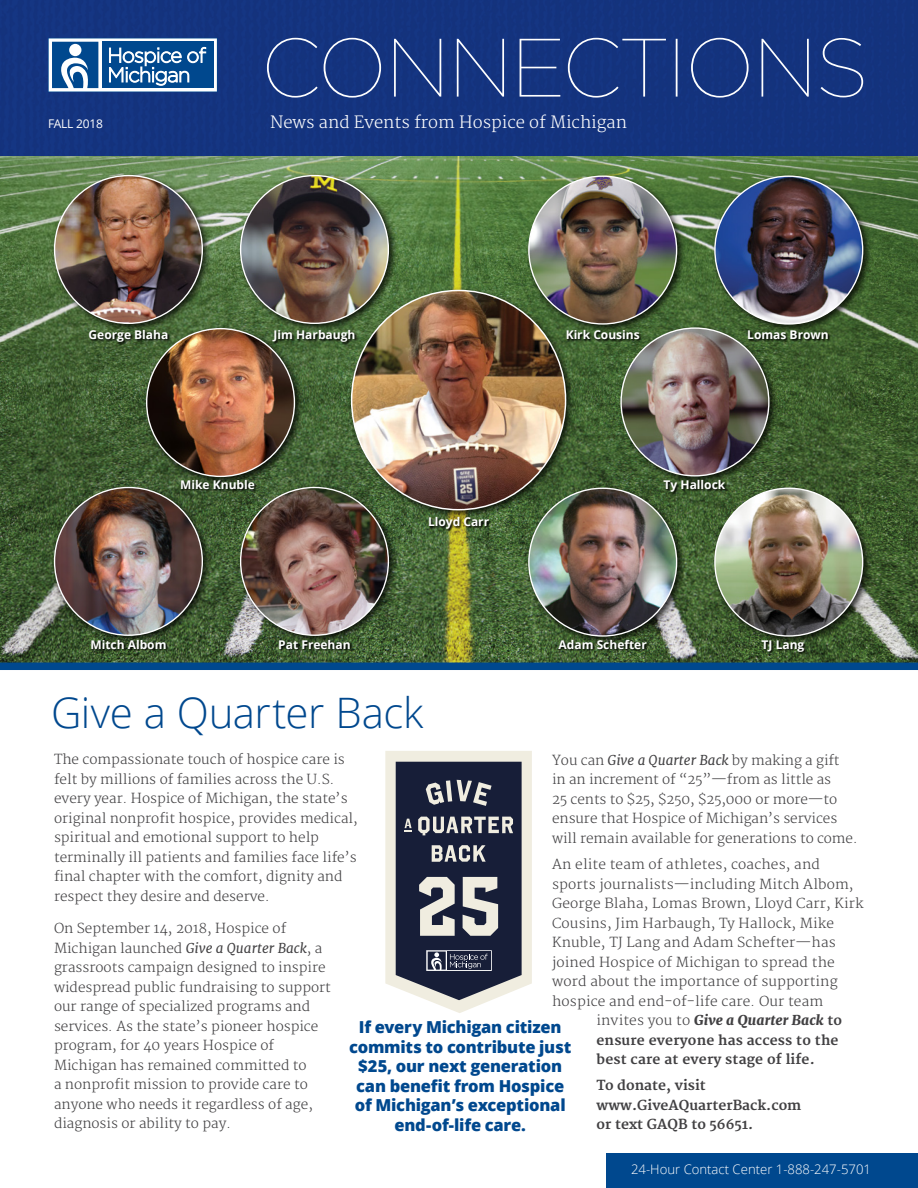
<style>
.page{position:relative;width:918px;height:1188px;background:#fff}
.page>*{position:absolute;margin:0;border:0;box-sizing:border-box;transform-origin:0 0}
.t1{font:300 42px "Open Sans";letter-spacing:-.01em;color:#00488e}
.t2{font:800 16.5px/19.5px "Open Sans";letter-spacing:-.015em;color:#00488e;text-align:center}
.t3{font:300 16.5px "Merriweather";color:#fff}
.t4{font:300 13.5px/19.5px "Merriweather";color:#414042}
.t5{font:700 13.5px/19.5px "Merriweather";color:#414042}
.t6{font:italic 800 13.5px "Merriweather";letter-spacing:.01em;color:#414042}
.t7{font:300 13.2px "Open Sans";color:#fff}
.t8{font:700 12px "Open Sans";color:#fff}
.t9{font:12px "Open Sans";letter-spacing:-.02em;color:#fff}
.s1{font-weight:400;font-style:italic}
.s2{font-weight:300;font-style:normal}
.s3{font-weight:700;font-style:normal}
</style>
<div class="page">
<img style="left:0;top:156px;width:918px;height:507px">
<div style="left:0;top:0;width:918px;height:156px;background:#14337d"></div>
<div style="left:0;top:663px;width:918px;height:7px;background:#00488e"></div>
<svg style="left:267px;top:38px;width:596px;height:60px;background:#284589"></svg>
<svg style="left:48px;top:38px;width:170px;height:54px"></svg>
<div style="left:606px;top:1154px;width:312px;height:34px;background:#00488e"></div>
<svg style="left:385px;top:751px;width:147px;height:262px;background:#6e717d"></svg>
<div style="left:51px;top:172px;width:161px;height:161px;background:#000;opacity:.75"></div>
<img style="left:55px;top:176px;width:147px;height:147px">
<div style="left:237px;top:172px;width:161px;height:161px;background:#000;opacity:.75"></div>
<img style="left:241px;top:176px;width:147px;height:147px">
<div style="left:51px;top:484px;width:161px;height:161px;background:#000;opacity:.75"></div>
<img style="left:55px;top:487px;width:147px;height:148px;border-radius:74px">
<div style="left:711px;top:172px;width:162px;height:162px;background:#000;opacity:.75"></div>
<img style="left:715px;top:176px;width:148px;height:148px;border-radius:74px">
<div style="left:143px;top:325px;width:161px;height:161px;background:#000;opacity:.75"></div>
<img style="left:147px;top:329px;width:147px;height:147px;border-radius:74px">
<div style="left:237px;top:484px;width:161px;height:161px;background:#000;opacity:.75"></div>
<img style="left:241px;top:487px;width:147px;height:148px;border-radius:74px">
<div style="left:348px;top:287px;width:227px;height:232px;background:#000;opacity:.75"></div>
<img style="left:352px;top:290px;width:214px;height:220px">
<div style="left:525px;top:172px;width:162px;height:162px;background:#000;opacity:.75"></div>
<img style="left:529px;top:176px;width:148px;height:148px;border-radius:74px">
<div style="left:525px;top:484px;width:162px;height:162px;background:#000;opacity:.75"></div>
<img style="left:529px;top:489px;width:148px;height:147px">
<div style="left:617px;top:324px;width:162px;height:162px;background:#000;opacity:.75"></div>
<img style="left:621px;top:328px;width:148px;height:148px;border-radius:74px">
<div style="left:711px;top:484px;width:162px;height:162px;background:#000;opacity:.75"></div>
<img style="left:715px;top:488px;width:148px;height:148px;border-radius:74px">
<svg style="left:429px;top:517px;width:63px;height:16px"></svg>
<svg style="left:664px;top:480px;width:64px;height:16px"></svg>
<svg style="left:181px;top:480px;width:76px;height:12px"></svg>
<svg style="left:566px;top:330px;width:77px;height:12px"></svg>
<svg style="left:91px;top:639px;width:78px;height:13px"></svg>
<svg style="left:89px;top:330px;width:81px;height:15px"></svg>
<svg style="left:279px;top:639px;width:74px;height:13px"></svg>
<svg style="left:272px;top:330px;width:86px;height:15px"></svg>
<svg style="left:748px;top:330px;width:83px;height:12px"></svg>
<svg style="left:761px;top:640px;width:46px;height:15px"></svg>
<svg style="left:558px;top:639px;width:92px;height:13px"></svg>
<p class="t9" style="left:48px;top:115px;width:56px">FALL 2018</p>
<p class="t3" style="left:270px;top:112px;width:358px">News and Events from Hospice of Michigan</p>
<p class="t8" style="left:89px;top:328px;width:81px">George Blaha</p>
<p class="t8" style="left:274px;top:328px;width:83px">Jim Harbaugh</p>
<p class="t8" style="left:747px;top:328px;width:83px">Lomas Brown</p>
<p class="t8" style="left:566px;top:328px;width:76px">Kirk Cousins</p>
<p class="t8" style="left:180px;top:478px;width:76px">Mike Knuble</p>
<p class="t8" style="left:664px;top:478px;width:63px">Ty Hallock</p>
<p class="t8" style="left:428px;top:515px;width:63px">Lloyd Carr</p>
<p class="t8" style="left:90px;top:637px;width:78px">Mitch Albom</p>
<p class="t8" style="left:278px;top:637px;width:74px">Pat Freehan</p>
<p class="t8" style="left:559px;top:637px;width:90px">Adam Schefter</p>
<p class="t8" style="left:762px;top:637px;width:44px">TJ Lang</p>
<h1 class="t1" style="left:51px;top:684px;width:374px">Give a Quarter Back</h1>
<p class="t4" style="left:54px;top:750px;width:305px">The compassionate touch of hospice care is felt by millions of families across the U.S. every year. Hospice of Michigan, the state’s original nonprofit hospice, provides medical, spiritual and emotional support to help terminally ill patients and families face life’s final chapter with the comfort, dignity and respect they desire and deserve.</p>
<p class="t4" style="left:54px;top:919px;width:278px">On September 14, 2018, Hospice of Michigan launched <span class="s1">Give a Quarter Back</span>, a grassroots campaign designed to inspire widespread public fundraising to support our range of specialized programs and services. As the state’s pioneer hospice program, for 40 years Hospice of Michigan has remained committed to<br>a nonprofit mission to provide care to anyone who needs it regardless of age, diagnosis or ability to pay.</p>
<p class="t4" style="left:552px;top:751px;width:307px">You can <span class="s1">Give a Quarter Back</span> by making a gift<br>in an increment of “25”—from as little as<br>25 cents to $25, $250, $25,000 or more—to ensure that Hospice of Michigan’s services will remain available for generations to come.</p>
<p class="t4" style="left:552px;top:855px;width:269px">An elite team of athletes, coaches, and</p>
<p class="t4" style="left:552px;top:875px;width:303px">sports journalists—including Mitch Albom,</p>
<p class="t4" style="left:552px;top:894px;width:313px">George Blaha, Lomas Brown, Lloyd Carr, Kirk</p>
<p class="t4" style="left:552px;top:914px;width:284px">Cousins, Jim Harbaugh, Ty Hallock, Mike</p>
<p class="t4" style="left:552px;top:933px;width:285px">Knuble, TJ Lang and Adam Schefter—has</p>
<p class="t4" style="left:552px;top:953px;width:284px">joined Hospice of Michigan to spread the</p>
<p class="t4" style="left:552px;top:972px;width:287px">word about the importance of supporting</p>
<p class="t4" style="left:552px;top:992px;width:273px">hospice and end-of-life care. Our team</p>
<p class="t6" style="left:597px;top:1012px;width:247px"><span class="s2">invites you to</span> Give a Quarter Back <span class="s3">to</span></p>
<p class="t5" style="left:597px;top:1031px;width:244px">ensure everyone has access to the</p>
<p class="t5" style="left:597px;top:1050px;width:220px">best care at every stage of life.</p>
<p class="t5" style="left:597px;top:1076px;width:206px">To donate, visit www.GiveAQuarterBack.com or text GAQB to 56651.</p>
<p class="t2" style="left:349px;top:1016px;width:224px">If every Michigan citizen commits to contribute just $25, our next generation can benefit from Hospice of Michigan’s exceptional end-of-life care.</p>
<p class="t7" style="left:631px;top:1160px;width:241px">24-Hour Contact Center 1-888-247-5701</p>
</div>
